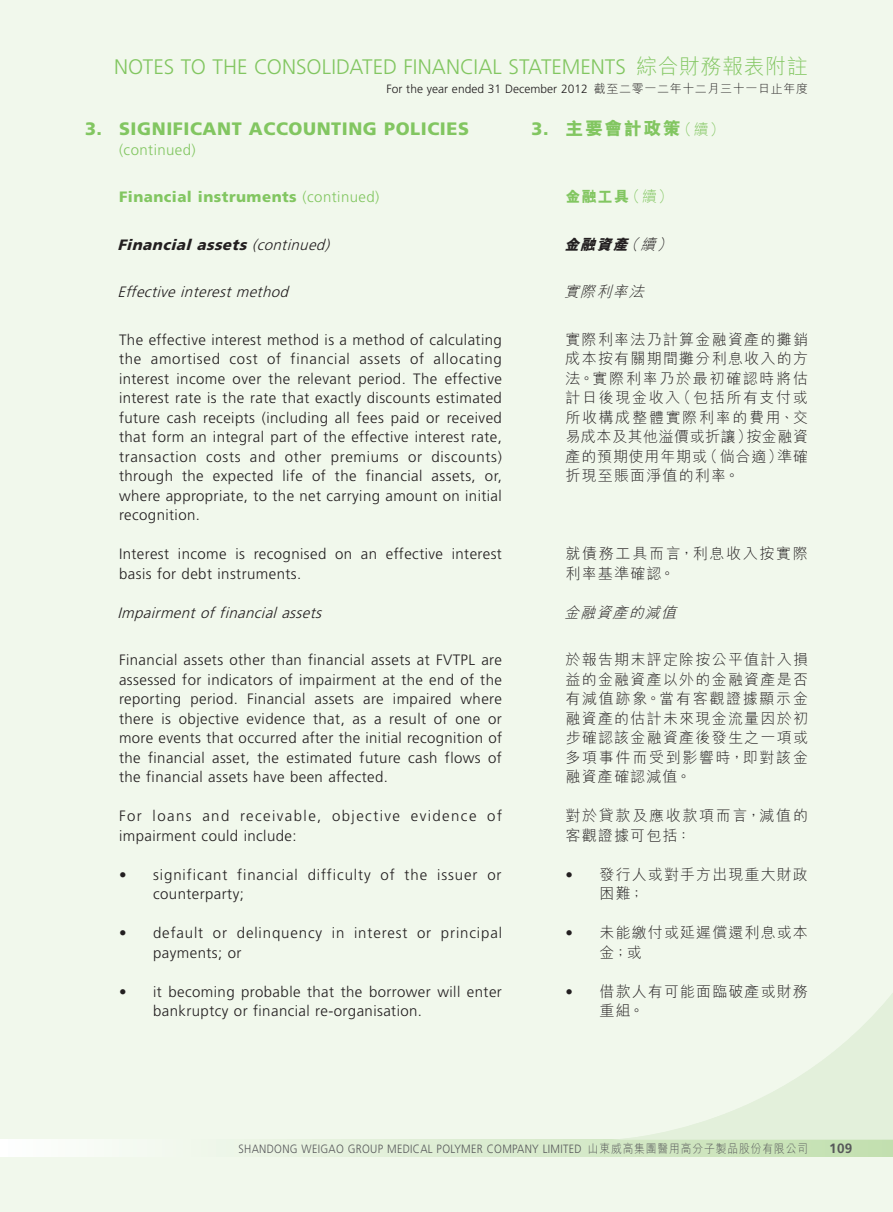
<style>
.page{position:relative;width:893px;height:1212px;background:#f1f8ec}
.page>*{position:absolute;margin:0;border:0;box-sizing:border-box;transform-origin:0 0}
.t1{font:300 21px "Frutiger LT Std";letter-spacing:.005em;color:#82c661}
.Heading_1{font:900 18px "Frutiger LT Std";letter-spacing:.03em;color:#82c661}
.C_Heading_1{font:800 18px "M Hei HK";letter-spacing:.08em;color:#82c661}
.Body_Text{font:300 15px/19.5px "Frutiger LT Std";letter-spacing:.03em;color:#231f20}
.C_Body_Text{font:300 15px/19.5px "M Hei HK";letter-spacing:.08em;color:#231f20}
.Heading_4{font:italic 300 15px "Frutiger LT Std";color:#231f20}
.C_Body_Text-2{font:300 15px/19.5px "M Hei HK";letter-spacing:.115em;color:#231f20}
.Heading_2{font:900 15px "Frutiger LT Std";letter-spacing:.03em;color:#82c661}
.Heading_3{font:italic 900 15px "Frutiger LT Std";color:#231f20}
.C_Heading_4{font:italic 300 15px "M Hei HK";color:#231f20}
.Heading_1-2{font:300 15px "Frutiger LT Std";color:#82c661}
.C_Heading_2{font:800 15px "M Hei HK";color:#82c661}
.C_Heading_3{font:italic 800 15px "M Hei HK";color:#231f20}
.t2{font:700 13.5px "Frutiger LT Std";color:#57585a}
.t3{font:300 12px "Frutiger LT Std";letter-spacing:.03em;color:#57585a;scale:.9 1}
.t4{font:300 12px "Frutiger LT Std";letter-spacing:.005em;color:#231f20}
.s1{font-family:"M Hei HK"}
.s2{font-family:"Frutiger LT Std";font-weight:900}
.s3{font-weight:300;font-size:15px}
.s4{font-weight:300}
.s5{font-family:"Frutiger LT Std"}
</style>
<div class="page">
<div style="left:0;top:1140px;width:893px;height:17px;background:linear-gradient(to right,#fdfefd,#c1dead)"></div>
<svg style="left:610px;top:993px;width:283px;height:147px"></svg>
<h1 class="t1" style="left:114px;top:55px;width:695px">NOTES TO THE CONSOLIDATED FINANCIAL STATEMENTS <span class="s1">綜合財務報表附註</span></h1>
<p class="t4" style="left:386px;top:83px;width:423px">For the year ended 31 December 2012 <span class="s1">截至二零一二年十二月三十一日止年度</span></p>
<p class="C_Heading_1" style="left:531px;top:119px;width:195px"><span class="s2">3.</span> 主要會計政策<span class="s3">（續）</span></p>
<p class="Heading_1" style="left:85px;top:118px;width:386px">3. SIGNIFICANT ACCOUNTING POLICIES</p>
<p class="Heading_1-2" style="left:119px;top:141px;width:78px">(continued)</p>
<p class="Heading_2" style="left:119px;top:188px;width:262px">Financial instruments <span class="s4">(continued)</span></p>
<p class="Heading_3" style="left:118px;top:235px;width:217px">Financial assets <span class="s4">(continued)</span></p>
<p class="Heading_4" style="left:118px;top:283px;width:177px">Effective interest method</p>
<p class="Body_Text" style="left:119px;top:330px;width:384px;text-align:justify">The effective interest method is a method of calculating the amortised cost of financial assets of allocating interest income over the relevant period. The effective interest rate is the rate that exactly discounts estimated future cash receipts (including all fees paid or received that form an integral part of the effective interest rate, transaction costs and other premiums or discounts) through the expected life of the financial assets, or, where appropriate, to the net carrying amount on initial recognition.</p>
<p class="Body_Text" style="left:119px;top:544px;width:384px">Interest income is recognised on an effective interest basis for debt instruments.</p>
<p class="Heading_4" style="left:118px;top:604px;width:210px">Impairment of financial assets</p>
<p class="Body_Text" style="left:119px;top:650px;width:384px;text-align:justify">Financial assets other than financial assets at FVTPL are assessed for indicators of impairment at the end of the reporting period. Financial assets are impaired where there is objective evidence that, as a result of one or more events that occurred after the initial recognition of the financial asset, the estimated future cash flows of the financial assets have been affected.</p>
<p class="Body_Text" style="left:119px;top:806px;width:384px">For loans and receivable, objective evidence of impairment could include:</p>
<p class="Body_Text" style="left:153px;top:865px;width:350px;text-indent:-34px">• significant financial difficulty of the issuer or counterparty;</p>
<p class="Body_Text" style="left:153px;top:923px;width:350px;text-indent:-34px">• default or delinquency in interest or principal payments; or</p>
<p class="Body_Text" style="left:153px;top:982px;width:350px;text-indent:-34px">• it becoming probable that the borrower will enter bankruptcy or financial re-organisation.</p>
<p class="C_Heading_2" style="left:566px;top:189px;width:109px">金融工具<span class="s4">（續）</span></p>
<p class="C_Heading_3" style="left:564px;top:237px;width:113px">金融資產<span class="s4">（續）</span></p>
<p class="C_Heading_4" style="left:564px;top:284px;width:85px">實際利率法</p>
<p class="C_Body_Text" style="left:566px;top:329px;width:244px;text-align:justify">實際利率法乃計算金融資產的攤銷成本按有關期間攤分利息收入的方法。實際利率乃於最初確認時將估計日後現金收入（包括所有支付或所收構成整體實際利率的費用、交易成本及其他溢價或折讓）按金融資產的預期使用年期或（倘合適）準確折現至賬面淨值的利率。</p>
<p class="C_Body_Text-2" style="left:566px;top:544px;width:244px">就債務工具而言，利息收入按實際利率基準確認。</p>
<p class="C_Heading_4" style="left:564px;top:604px;width:118px">金融資產的減值</p>
<p class="C_Body_Text" style="left:566px;top:650px;width:244px;text-align:justify">於報告期末評定除按公平值計入損益的金融資產以外的金融資產是否有減值跡象。當有客觀證據顯示金融資產的估計未來現金流量因於初步確認該金融資產後發生之一項或多項事件而受到影響時，即對該金融資產確認減值。</p>
<p class="C_Body_Text-2" style="left:566px;top:806px;width:244px">對於貸款及應收款項而言，減值的客觀證據可包括：</p>
<p class="C_Body_Text" style="left:600px;top:864px;width:210px;text-indent:-34px"><span class="s5">•</span> 發行人或對手方出現重大財政困難；</p>
<p class="C_Body_Text" style="left:600px;top:923px;width:210px;text-indent:-34px"><span class="s5">•</span> 未能繳付或延遲償還利息或本金；或</p>
<p class="C_Body_Text" style="left:600px;top:981px;width:210px;text-indent:-34px"><span class="s5">•</span> 借款人有可能面臨破產或財務重組。</p>
<p class="t3" style="left:239px;top:1142px;width:634px">SHANDONG WEIGAO GROUP MEDICAL POLYMER COMPANY LIMITED <span class="s1">山東威高集團醫用高分子製品股份有限公司</span></p>
<p class="t2" style="left:829px;top:1141px;width:25px">109</p>
</div>
